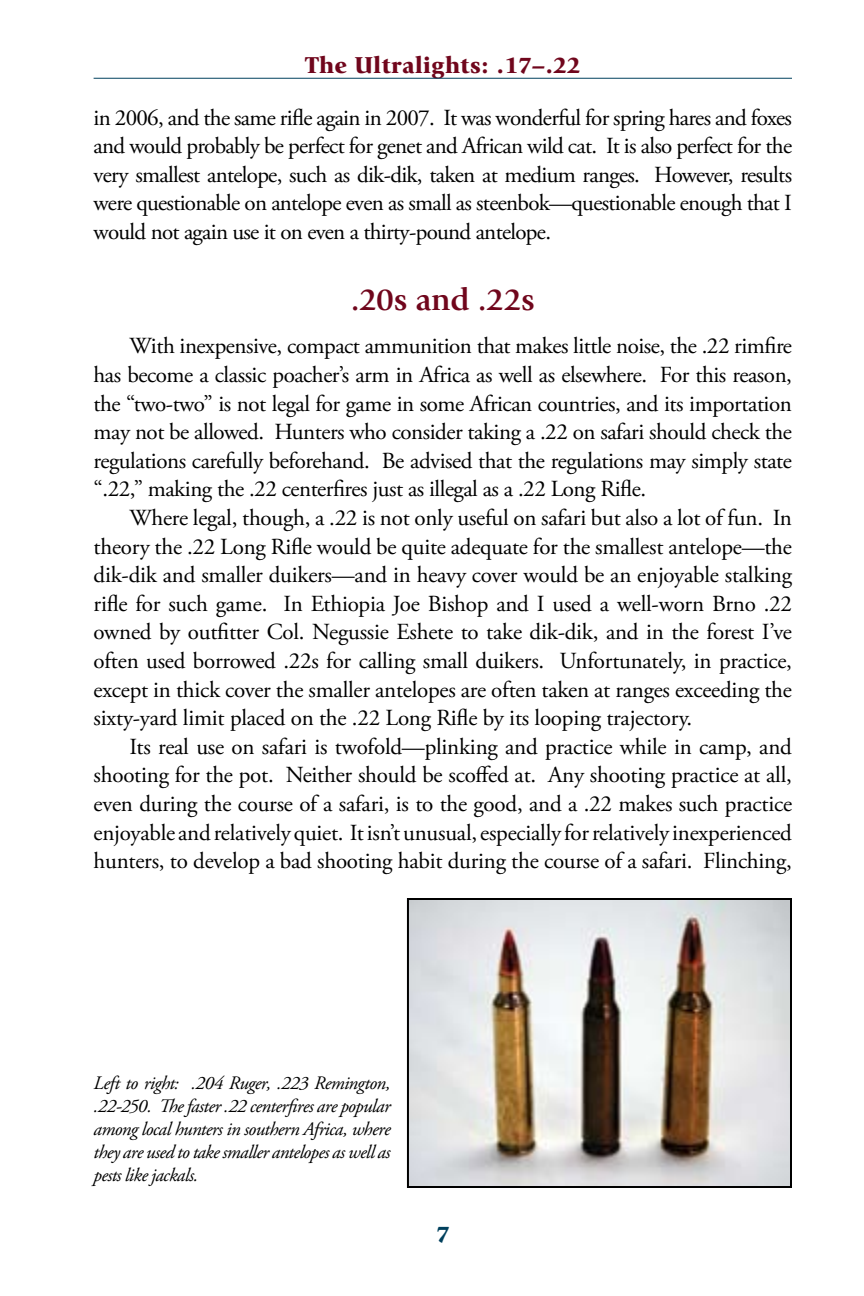
<style>
.page{position:relative;width:864px;height:1296px;background:#fff}
.page>*{position:absolute;margin:0;border:0;box-sizing:border-box;transform-origin:0 0}
.t1{font:700 32px "Giovanni";letter-spacing:-.01em;color:#70061c}
.t2{font:900 24px "Giovanni";letter-spacing:.02em;color:#70061c}
.t3{font:23px/28.6px "Adobe Garamond Pro";letter-spacing:-.02em;color:#000;text-align:justify}
.t4{font:italic 19px/23px "Adobe Garamond Pro";letter-spacing:-.03em;color:#000;text-align:justify}
</style>
<div class="page">
<hr style="left:94px;top:78px;width:698px;height:1px;background:#00405d">
<img style="left:410px;top:901px;width:379px;height:284px">
<div style="left:407px;top:898px;width:385px;height:290px;border:2px solid #000"></div>
<p class="t2" style="left:305px;top:51px;width:277px">The Ultralights: .17–.22</p>
<p class="t3" style="left:94px;top:104px;width:700px">in 2006, and the same rifle again in 2007. It was wonderful for spring hares and foxes and would probably be perfect for genet and African wild cat. It is also perfect for the very smallest antelope, such as dik-dik, taken at medium ranges. However, results were questionable on antelope even as small as steenbok—questionable enough that I would not again use it on even a thirty-pound antelope.</p>
<h1 class="t1" style="left:351px;top:281px;width:186px">.20s and .22s</h1>
<p class="t3" style="left:94px;top:333px;width:700px;text-indent:36px">With inexpensive, compact ammunition that makes little noise, the .22 rimfire has become a classic poacher’s arm in Africa as well as elsewhere. For this reason, the “two-two” is not legal for game in some African countries, and its importation may not be allowed. Hunters who consider taking a .22 on safari should check the regulations carefully beforehand. Be advised that the regulations may simply state “.22,” making the .22 centerfires just as illegal as a .22 Long Rifle.</p>
<p class="t3" style="left:94px;top:504px;width:700px;text-indent:36px">Where legal, though, a .22 is not only useful on safari but also a lot of fun. In theory the .22 Long Rifle would be quite adequate for the smallest antelope—the dik-dik and smaller duikers—and in heavy cover would be an enjoyable stalking rifle for such game. In Ethiopia Joe Bishop and I used a well-worn Brno .22 owned by outfitter Col. Negussie Eshete to take dik-dik, and in the forest I’ve often used borrowed .22s for calling small duikers. Unfortunately, in practice, except in thick cover the smaller antelopes are often taken at ranges exceeding the sixty-yard limit placed on the .22 Long Rifle by its looping trajectory.</p>
<p class="t3" style="left:94px;top:733px;width:700px;text-indent:36px">Its real use on safari is twofold—plinking and practice while in camp, and shooting for the pot. Neither should be scoffed at. Any shooting practice at all, even during the course of a safari, is to the good, and a .22 makes such practice enjoyable and relatively quiet. It isn’t unusual, especially for relatively inexperienced hunters, to develop a bad shooting habit during the course of a safari. Flinching,</p>
<p class="t4" style="left:94px;top:1072px;width:299px">Left to right: .204 Ruger, .223 Remington, .22-250. The faster .22 centerfires are popular among local hunters in southern Africa, where they are used to take smaller antelopes as well as pests like jackals.</p>
</div>
